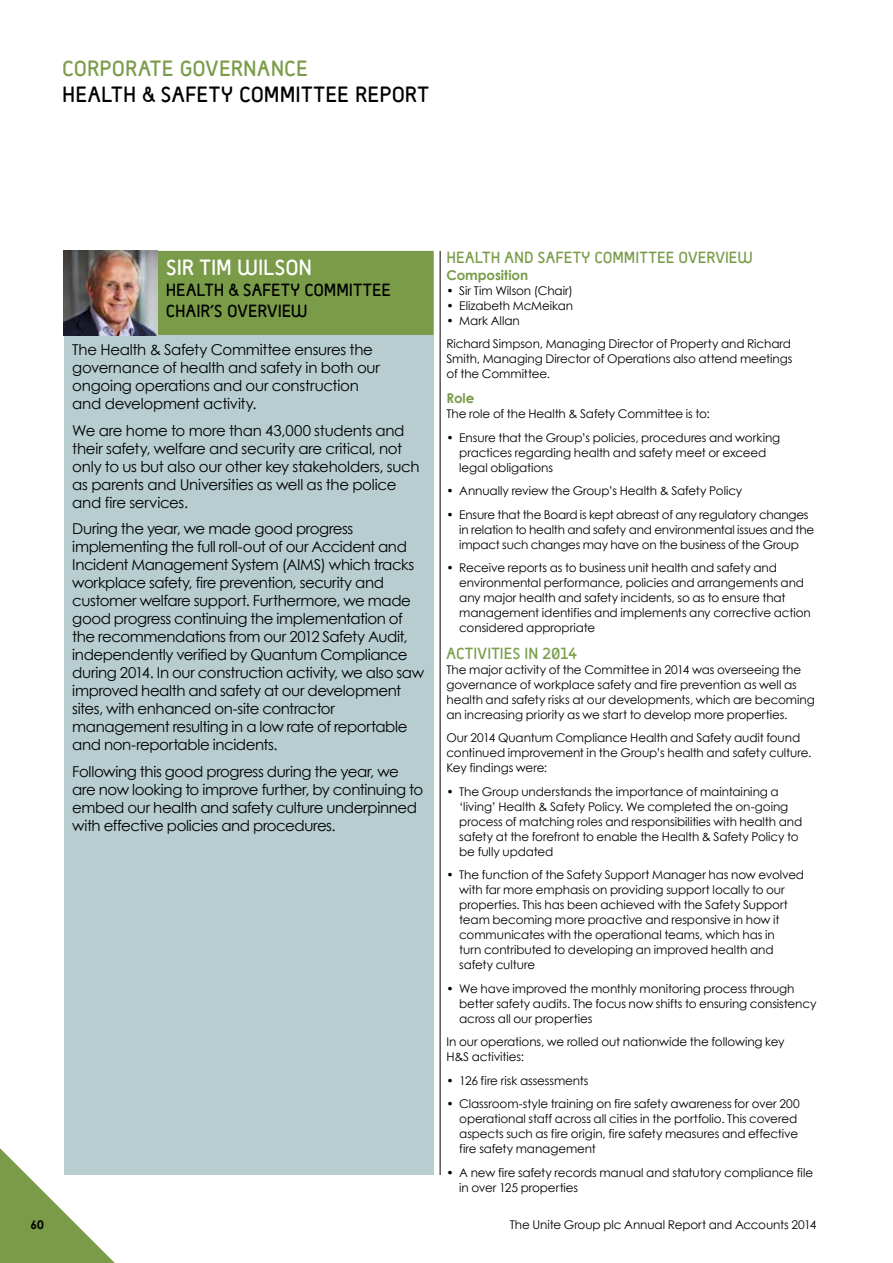
<style>
.page{position:relative;width:893px;height:1263px;background:#fff}
.page>*{position:absolute;margin:0;border:0;box-sizing:border-box;transform-origin:0 0}
.t1{font:22.5px "Unite Unite";letter-spacing:.01em;color:#000}
.t2{font:22.5px "Unite Unite";letter-spacing:.01em;color:#7a9c49}
.t3{font:22.5px "Unite Unite";letter-spacing:-.01em;color:#fff}
.t4{font:18px/21px "Unite Unite";color:#000}
.t5{font:16.5px "Unite Unite";letter-spacing:.005em;color:#7a9c49}
.t6{font:15px/18px "Century Gothic";letter-spacing:-.025em;color:#000}
.t7{font:700 13.5px "Century Gothic";letter-spacing:-.005em;color:#7a9c49}
.t8{font:12px/15px "Century Gothic";letter-spacing:-.01em;color:#000}
.t9{font:700 12px "Century Gothic";color:#000}
</style>
<div class="page">
<hr style="left:440px;top:251px;width:1px;height:924px;background:#000">
<div style="left:157px;top:251px;width:277px;height:85px;background:#7a9c49"></div>
<div style="left:64px;top:336px;width:370px;height:839px;background:#b7cdd0"></div>
<img style="left:64px;top:251px;width:93px;height:85px">
<svg style="left:0;top:1148px;width:115px;height:115px"></svg>
<h1 class="t2" style="left:62px;top:56px;width:247px">CORPORATE GOVERNANCE</h1>
<h1 class="t1" style="left:62px;top:81px;width:368px">HEALTH &amp; SAFETY COMMITTEE REPORT</h1>
<h1 class="t3" style="left:166px;top:254px;width:147px">SIR TIM WILSON</h1>
<h2 class="t4" style="left:166px;top:279px;width:227px">HEALTH &amp; SAFETY COMMITTEE<br>CHAIR’S OVERVIEW</h2>
<p class="t6" style="left:72px;top:341px;width:309px">The Health &amp; Safety Committee ensures the governance of health and safety in both our ongoing operations and our construction and development activity.</p>
<p class="t6" style="left:72px;top:421px;width:349px">We are home to more than 43,000 students and their safety, welfare and security are critical, not only to us but also our other key stakeholders, such as parents and Universities as well as the police and fire services.</p>
<p class="t6" style="left:72px;top:520px;width:353px">During the year, we made good progress implementing the full roll-out of our Accident and Incident Management System (AIMS) which tracks workplace safety, fire prevention, security and customer welfare support. Furthermore, we made good progress continuing the implementation of the recommendations from our 2012 Safety Audit, independently verified by Quantum Compliance during 2014. In our construction activity, we also saw improved health and safety at our development sites, with enhanced on-site contractor management resulting in a low rate of reportable and non-reportable incidents.</p>
<p class="t6" style="left:72px;top:762px;width:352px">Following this good progress during the year, we are now looking to improve further, by continuing to embed our health and safety culture underpinned with effective policies and procedures.</p>
<h3 class="t5" style="left:447px;top:248px;width:308px">HEALTH AND SAFETY COMMITTEE OVERVIEW</h3>
<p class="t7" style="left:446px;top:265px;width:83px">Composition</p>
<p class="t8" style="left:446px;top:283px;width:128px">• Sir Tim Wilson (Chair)</p>
<p class="t8" style="left:446px;top:298px;width:128px">• Elizabeth McMeikan</p>
<p class="t8" style="left:446px;top:308px;width:346px;line-height:23.5px">• Mark Allan<br>Richard Simpson, Managing Director of Property and Richard</p>
<p class="t8" style="left:446px;top:351px;width:347px">Smith, Managing Director of Operations also attend meetings of the Committee.</p>
<p class="t7" style="left:446px;top:388px;width:29px">Role</p>
<p class="t8" style="left:446px;top:406px;width:265px">The role of the Health &amp; Safety Committee is to:</p>
<p class="t8" style="left:459px;top:430px;width:323px;text-indent:-13px">• Ensure that the Group’s policies, procedures and working practices regarding health and safety meet or exceed legal obligations</p>
<p class="t8" style="left:446px;top:483px;width:297px">• Annually review the Group’s Health &amp; Safety Policy</p>
<p class="t8" style="left:459px;top:507px;width:357px;text-indent:-13px">• Ensure that the Board is kept abreast of any regulatory changes in relation to health and safety and environmental issues and the impact such changes may have on the business of the Group</p>
<p class="t8" style="left:459px;top:560px;width:353px;text-indent:-13px">• Receive reports as to business unit health and safety and environmental performance, policies and arrangements and any major health and safety incidents, so as to ensure that management identifies and implements any corrective action considered appropriate</p>
<h3 class="t5" style="left:447px;top:644px;width:132px">ACTIVITIES IN 2014</h3>
<p class="t8" style="left:446px;top:662px;width:370px">The major activity of the Committee in 2014 was overseeing the governance of workplace safety and fire prevention as well as health and safety risks at our developments, which are becoming an increasing priority as we start to develop more properties.</p>
<p class="t8" style="left:446px;top:730px;width:366px">Our 2014 Quantum Compliance Health and Safety audit found continued improvement in the Group’s health and safety culture.<br>Key findings were:</p>
<p class="t8" style="left:459px;top:784px;width:344px;text-indent:-13px">• The Group understands the importance of maintaining a ‘living’ Health &amp; Safety Policy. We completed the on-going process of matching roles and responsibilities with health and safety at the forefront to enable the Health &amp; Safety Policy to be fully updated</p>
<p class="t8" style="left:459px;top:867px;width:346px;text-indent:-13px">• The function of the Safety Support Manager has now evolved with far more emphasis on providing support locally to our properties. This has been achieved with the Safety Support team becoming more proactive and responsive in how it communicates with the operational teams, which has in<br>turn contributed to developing an improved health and safety culture</p>
<p class="t8" style="left:459px;top:981px;width:359px;text-indent:-13px">• We have improved the monthly monitoring process through better safety audits. The focus now shifts to ensuring consistency across all our properties</p>
<p class="t8" style="left:446px;top:1034px;width:340px">In our operations, we rolled out nationwide the following key<br>H&amp;S activities:</p>
<p class="t8" style="left:446px;top:1073px;width:144px">• 126 fire risk assessments</p>
<p class="t8" style="left:459px;top:1096px;width:342px;text-indent:-13px">• Classroom-style training on fire safety awareness for over 200 operational staff across all cities in the portfolio. This covered aspects such as fire origin, fire safety measures and effective fire safety management</p>
<p class="t8" style="left:459px;top:1165px;width:355px;text-indent:-13px">• A new fire safety records manual and statutory compliance file in over 125 properties</p>
<p class="t9" style="left:31px;top:1216px;width:15px">60</p>
<p class="t8" style="left:510px;top:1217px;width:308px">The Unite Group plc Annual Report and Accounts 2014</p>
</div>
